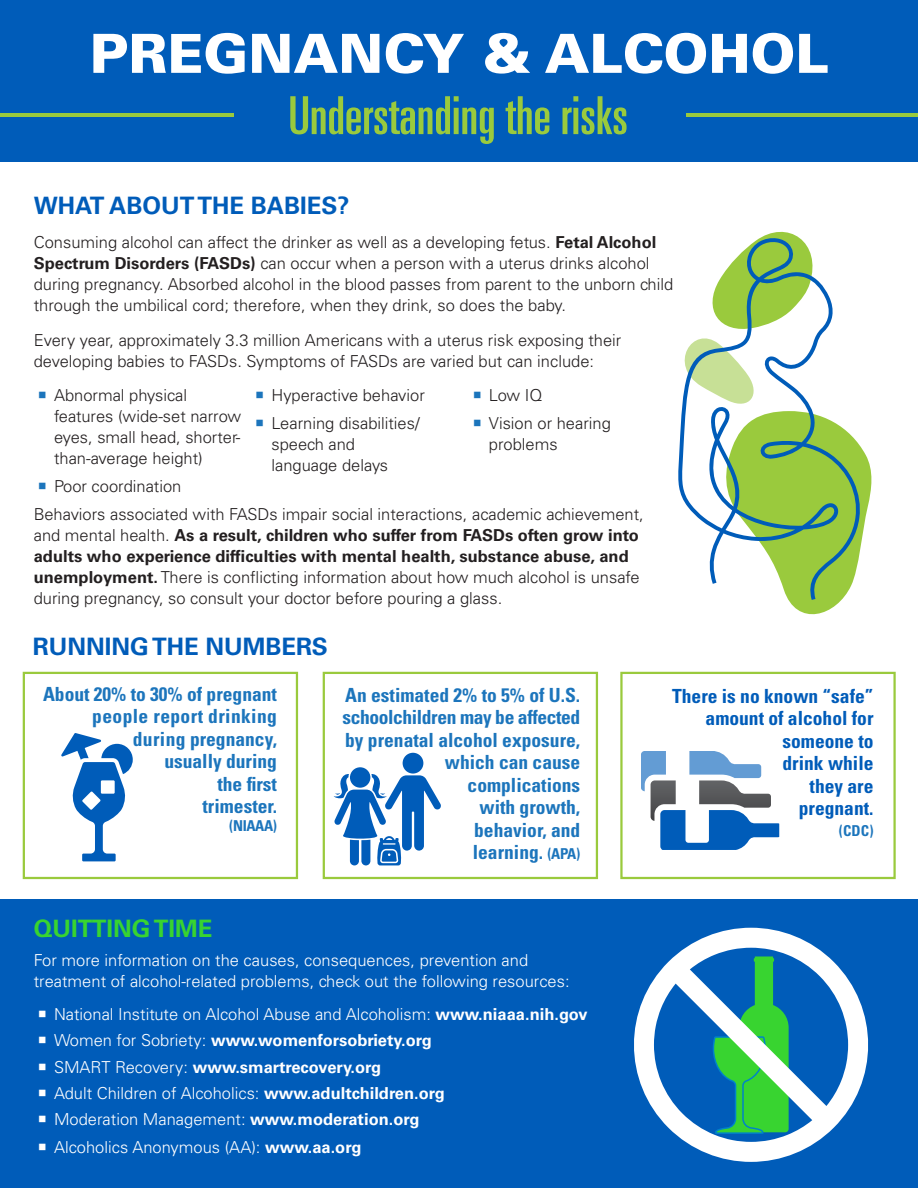
<style>
.page{position:relative;width:918px;height:1188px;background:#fff}
.page>*{position:absolute;margin:0;border:0;box-sizing:border-box;transform-origin:0 0}
.BODY_1ST{font:900 54px "Univers LT Std";color:#fff}
.Headers{font:ultra-condensed 52.5px "Univers LT Std";color:#9aca3d}
.Subhead{font:700 24px "Univers LT Std";color:#005cb9}
.Subhead-2{font:700 24px "Univers LT Std";color:#38d430}
.Tip_Header{font:700 condensed 19.5px/22.5px "Univers LT Std";color:#1c75bc;text-align:right}
.Tip_Header-2{font:700 condensed 19.5px/22.5px "Univers LT Std";color:#005cb9;text-align:right}
.BODY{font:300 16.5px/21px "Univers LT Std";color:#231f20}
.BODY-2{font:300 16.5px/21px "Univers LT Std";color:#fff}
.t1{font:700 16.5px "Univers LT Std";color:#fff}
.Tip_Header-3{font:700 condensed 15px "Univers LT Std";letter-spacing:-.025em;color:#1c75bc}
.s1{font-weight:700}
.s2{font-size:15px}
.s3{font-weight:300}
</style>
<div class="page">
<div style="left:0;top:0;width:918px;height:161px;background:#005cb9"></div>
<hr style="left:0;top:113px;width:233px;height:4px;background:#9aca3d">
<hr style="left:686px;top:113px;width:232px;height:4px;background:#9aca3d">
<div style="left:0;top:900px;width:918px;height:288px;background:#005cb9"></div>
<svg style="left:634px;top:928px;width:235px;height:234px"></svg>
<svg style="left:760px;top:231px;width:112px;height:384px"></svg>
<svg style="left:678px;top:238px;width:183px;height:362px"></svg>
<div style="left:23px;top:672px;width:275px;height:207px;border:2px solid #9aca3d"></div>
<div style="left:323px;top:672px;width:275px;height:207px;border:2px solid #9aca3d"></div>
<div style="left:620px;top:672px;width:276px;height:207px;border:2px solid #9aca3d"></div>
<div style="left:403px;top:753px;width:20px;height:21px;background:#005cb9;border-radius:50%"></div>
<div style="left:350px;top:767px;width:20px;height:21px;background:#005cb9;border-radius:50%"></div>
<svg style="left:333px;top:774px;width:108px;height:91px"></svg>
<svg style="left:61px;top:733px;width:72px;height:128px"></svg>
<svg style="left:641px;top:751px;width:138px;height:99px"></svg>
<p class="BODY_1ST" style="left:89px;top:20px;width:741px">PREGNANCY &amp; ALCOHOL</p>
<p class="Headers" style="left:289px;top:86px;width:341px">Understanding the risks</p>
<p class="Subhead" style="left:34px;top:191px;width:317px">WHAT ABOUT THE BABIES?</p>
<p class="BODY" style="left:34px;top:232px;width:641px">Consuming alcohol can affect the drinker as well as a developing fetus. <span class="s1">Fetal Alcohol Spectrum Disorders (FASDs)</span> can occur when a person with a uterus drinks alcohol during pregnancy. Absorbed alcohol in the blood passes from parent to the unborn child through the umbilical cord; therefore, when they drink, so does the baby.</p>
<p class="BODY" style="left:34px;top:329px;width:589px">Every year, approximately 3.3 million Americans with a uterus risk exposing their developing babies to FASDs. Symptoms of FASDs are varied but can include:</p>
<p class="BODY" style="left:54px;top:385px;width:189px">Abnormal physical features (wide-set narrow eyes, small head, shorter&shy;than-average height)</p>
<p class="BODY" style="left:54px;top:475px;width:129px">Poor coordination</p>
<p class="BODY" style="left:489px;top:385px;width:55px">Low IQ</p>
<p class="BODY" style="left:489px;top:412px;width:123px;line-height:21.6px">Vision or hearing problems</p>
<p class="BODY" style="left:271px;top:385px;width:155px">Hyperactive behavior</p>
<p class="BODY" style="left:271px;top:412px;width:150px">Learning disabilities/ speech and language delays</p>
<p class="BODY" style="left:34px;top:503px;width:612px">Behaviors associated with FASDs impair social interactions, academic achievement, and mental health. <span class="s1">As a result, children who suffer from FASDs often grow into adults who experience difficulties with mental health, substance abuse, and unemployment.</span> There is conflicting information about how much alcohol is unsafe during pregnancy, so consult your doctor before pouring a glass.</p>
<p class="Subhead" style="left:33px;top:632px;width:296px">RUNNING THE NUMBERS</p>
<p class="Tip_Header" style="left:43px;top:683px;width:235px">About 20% to 30% of pregnant people report drinking during pregnancy,<br>usually during<br>the first<br>trimester.</p>
<p class="Tip_Header-3" style="left:229px;top:817px;width:49px">(NIAAA)</p>
<p class="Tip_Header" style="left:342px;top:684px;width:239px">An estimated 2% to 5% of U.S. schoolchildren may be affected by prenatal alcohol exposure, which can cause complications<br>with growth,<br>behavior, and<br>learning. <span class="s2">(APA)</span></p>
<p class="Tip_Header-2" style="left:672px;top:684px;width:203px">There is no known “safe” amount of alcohol for someone to<br>drink while<br>they are<br>pregnant.</p>
<p class="Tip_Header-3" style="left:839px;top:822px;width:36px">(CDC)</p>
<p class="Subhead-2" style="left:34px;top:914px;width:180px">QUITTING TIME</p>
<p class="BODY-2" style="left:34px;top:950px;width:537px">For more information on the causes, consequences, prevention and treatment of alcohol-related problems, check out the following resources:</p>
<p class="BODY-2" style="left:54px;top:1004px;width:535px">National Institute on Alcohol Abuse and Alcoholism: <span class="s1">www.niaaa.nih.gov</span></p>
<p class="t1" style="left:54px;top:1031px;width:379px"><span class="s3">Women for Sobriety:</span> www.womenforsobriety.org</p>
<p class="t1" style="left:54px;top:1057px;width:329px"><span class="s3">SMART Recovery:</span> www.smartrecovery.org</p>
<p class="BODY-2" style="left:54px;top:1082px;width:392px">Adult Children of Alcoholics: <span class="s1">www.adultchildren.org</span></p>
<p class="BODY-2" style="left:54px;top:1109px;width:367px">Moderation Management: <span class="s1">www.moderation.org</span></p>
<p class="BODY-2" style="left:54px;top:1136px;width:309px">Alcoholics Anonymous (AA): <span class="s1">www.aa.org</span></p>
</div>
